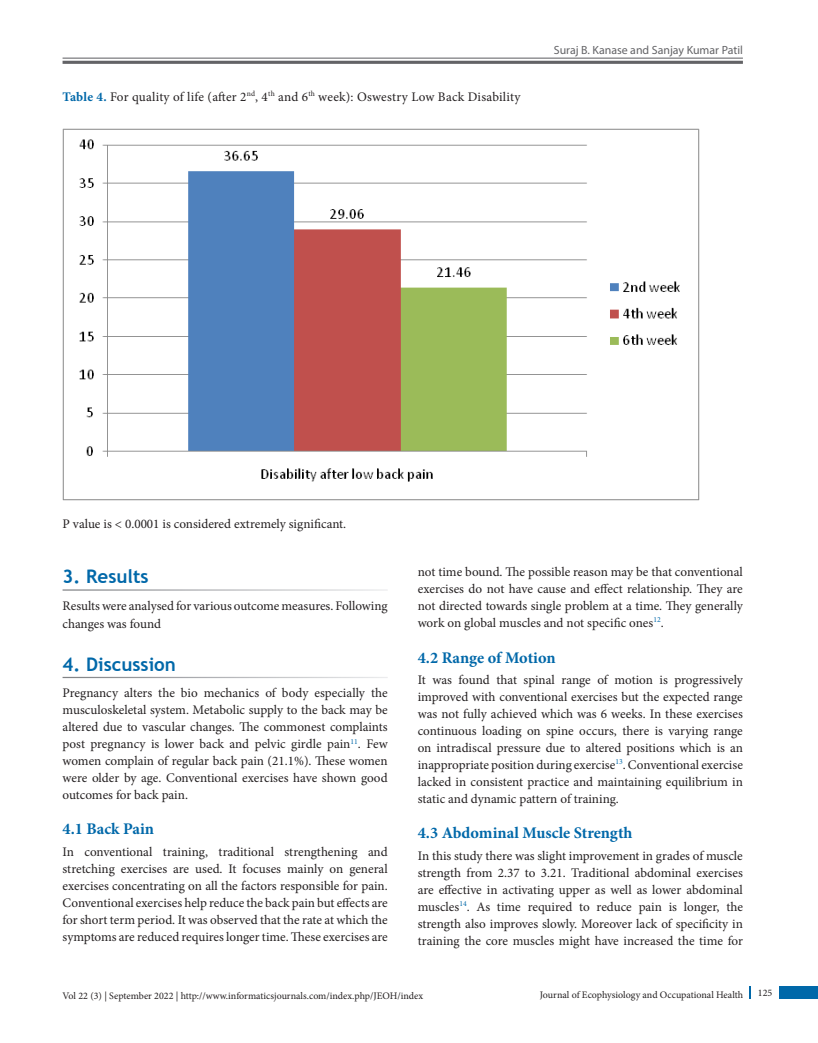
<style>
.page{position:relative;width:818px;height:1043px;background:#fff}
.page>*{position:absolute;margin:0;border:0;box-sizing:border-box;transform-origin:0 0}
.t1{font:700 18.75px "Trebuchet MS";color:#0068a9}
.t2{font:700 16.25px "Minion Pro";color:#0068a9}
.Text{font:13.12px/16.9px "Minion Pro";letter-spacing:-.005em;color:#231f20;text-align:justify}
.TabTitle{font:13.12px "Minion Pro";letter-spacing:.015em;color:#231f20}
.t3{font:11.88px "Myriad Pro";color:#636366}
.t4{font:10px "Minion Pro";color:#231f20}
.s1{font-weight:700;color:#0068a9}
</style>
<div class="page">
<div style="left:779px;top:986px;width:38px;height:12px;background:#0068a9"></div>
<svg style="left:749px;top:986px;width:1px;height:12px"></svg>
<hr style="left:62px;top:58px;width:680px;height:1px;background:#636366">
<hr style="left:62px;top:61px;width:680px;height:3px;background:#636366">
<img style="left:62px;top:129px;width:637px;height:371px">
<p class="TabTitle" style="left:62px;top:88px;width:459px"><span class="s1">Table 4.</span> For quality of life (after 2<sup>nd</sup>, 4<sup>th</sup> and 6<sup>th</sup> week): Oswestry Low Back Disability</p>
<p class="t3" style="left:553px;top:43px;width:190px">Suraj B. Kanase and Sanjay Kumar Patil</p>
<p class="Text" style="left:62px;top:515px;width:285px">P value is &lt; 0.0001 is considered extremely significant.</p>
<h1 class="t1" style="left:62px;top:564px;width:87px">3. Results</h1>
<p class="Text" style="left:62px;top:596px;width:326px;line-height:18px">Results were analysed for various outcome measures. Following changes was found</p>
<h1 class="t1" style="left:62px;top:652px;width:115px">4. Discussion</h1>
<p class="Text" style="left:62px;top:684px;width:326px">Pregnancy alters the bio mechanics of body especially the musculoskeletal system. Metabolic supply to the back may be altered due to vascular changes. The commonest complaints post pregnancy is lower back and pelvic girdle pain<sup>11</sup>. Few women complain of regular back pain (21.1%). These women were older by age. Conventional exercises have shown good outcomes for back pain.</p>
<h2 class="t2" style="left:62px;top:817px;width:93px">4.1 Back Pain</h2>
<p class="Text" style="left:62px;top:843px;width:326px">In conventional training, traditional strengthening and stretching exercises are used. It focuses mainly on general exercises concentrating on all the factors responsible for pain.<br>Conventional exercises help reduce the back pain but effects are for short term period. It was observed that the rate at which the symptoms are reduced requires longer time. These exercises are</p>
<p class="Text" style="left:417px;top:563px;width:326px">not time bound. The possible reason may be that conventional exercises do not have cause and effect relationship. They are not directed towards single problem at a time. They generally work on global muscles and not specific ones<sup>12</sup>.</p>
<h2 class="t2" style="left:417px;top:645px;width:139px">4.2 Range of Motion</h2>
<p class="Text" style="left:417px;top:671px;width:326px">It was found that spinal range of motion is progressively improved with conventional exercises but the expected range was not fully achieved which was 6 weeks. In these exercises continuous loading on spine occurs, there is varying range on intradiscal pressure due to altered positions which is an inappropriate position during exercise<sup>13</sup>. Conventional exercise lacked in consistent practice and maintaining equilibrium in static and dynamic pattern of training.</p>
<h2 class="t2" style="left:417px;top:821px;width:216px">4.3 Abdominal Muscle Strength</h2>
<p class="Text" style="left:417px;top:847px;width:326px">In this study there was slight improvement in grades of muscle strength from 2.37 to 3.21. Traditional abdominal exercises are effective in activating upper as well as lower abdominal muscles<sup>14</sup>. As time required to reduce pain is longer, the strength also improves slowly. Moreover lack of specificity in training the core muscles might have increased the time for</p>
<p class="t4" style="left:62px;top:989px;width:362px">Vol 22 (3) | September 2022 | http://www.informaticsjournals.com/index.php/JEOH/index</p>
<p class="t4" style="left:539px;top:988px;width:205px">Journal of Ecophysiology and Occupational Health</p>
<p class="t4" style="left:757px;top:985px;width:16px">125</p>
</div>
